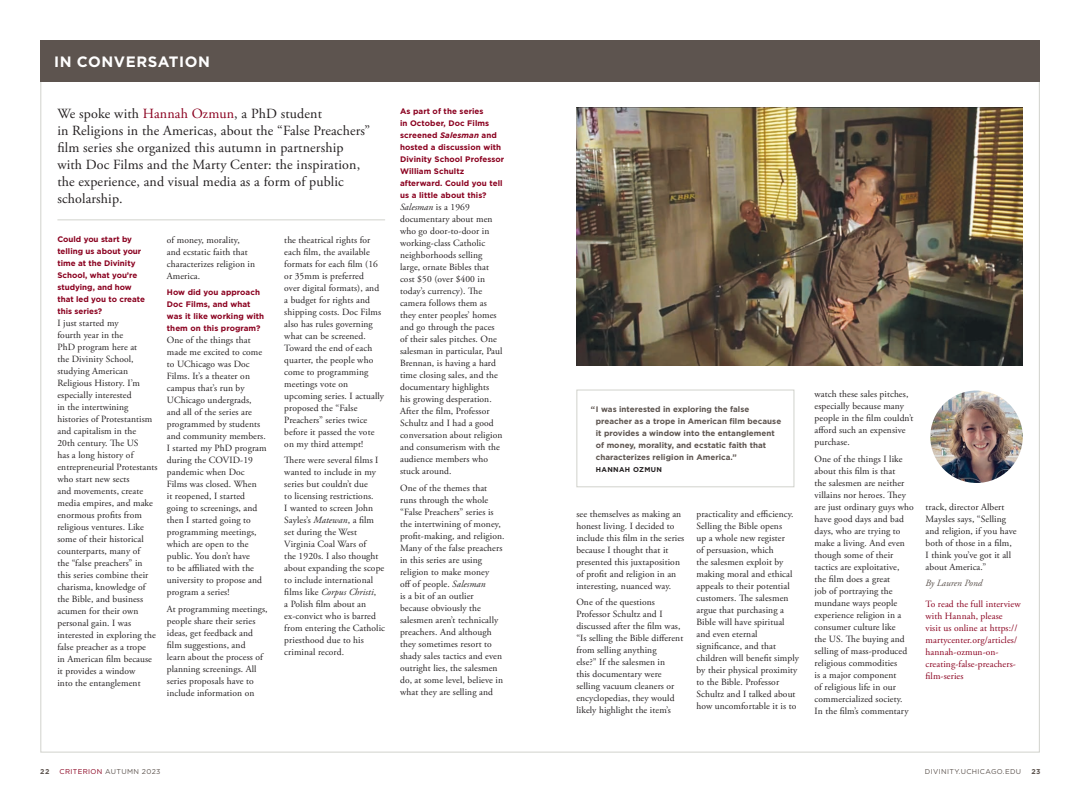
<style>
.page{position:relative;width:1080px;height:792px;background:#fff}
.page>*{position:absolute;margin:0;border:0;box-sizing:border-box;transform-origin:0 0}
.t1{font:700 15px "Gotham";letter-spacing:.04em;color:#fff}
.t2{font:14px/17px "Adobe Garamond Pro";letter-spacing:.01em;color:#231f20}
.t3{font:9.5px/12px "Adobe Garamond Pro";letter-spacing:.01em;color:#231f20}
.t4{font:9.5px/12px "Adobe Garamond Pro";letter-spacing:.01em;color:#8a011f}
.t5{font:italic 9.5px "Adobe Garamond Pro";color:#5d544f}
.t6{font:700 8px/12px "Gotham";letter-spacing:.01em;color:#8a011f}
.t7{font:700 8px/12px "Gotham";letter-spacing:.005em;color:#5d544f}
.t8{font:7px "Gotham";letter-spacing:.05em;color:#5d544f}
.t9{font:700 7px "Gotham";letter-spacing:.05em;color:#231f20}
.t10{font:700 7px "Gotham";color:#5d544f}
.s1{color:#8a011f}
.s2{font-style:italic}
</style>
<div class="page">
<hr style="left:57px;top:219px;width:328px;height:1px;background:#d1d2cc">
<div style="left:40px;top:40px;width:1000px;height:42px;background:#5d544f"></div>
<div style="left:576px;top:390px;width:218px;height:97px;border:1px solid #d1d2cc"></div>
<img style="left:930px;top:391px;width:93px;height:92px;border-radius:46px">
<img style="left:576px;top:108px;width:447px;height:258px">
<h1 class="t1" style="left:54px;top:52px;width:157px">IN CONVERSATION</h1>
<p class="t2" style="left:57px;top:106px;width:314px">We spoke with <span class="s1">Hannah Ozmun</span>, a PhD student<br>in Religions in the Americas, about the “False Preachers” film series she organized this autumn in partnership with Doc Films and the Marty Center: the inspiration, the experience, and visual media as a form of public scholarship.</p>
<p class="t6" style="left:57px;top:233px;width:89px">Could you start by telling us about your time at the Divinity<br>School, what you’re studying, and how that led you to create this series?</p>
<p class="t3" style="left:57px;top:318px;width:102px">I just started my<br>fourth year in the<br>PhD program here at<br>the Divinity School, studying American<br>Religious History. I’m especially interested<br>in the intertwining histories of Protestantism and capitalism in the<br>20th century. The US<br>has a long history of entrepreneurial Protestants who start new sects<br>and movements, create media empires, and make enormous profits from religious ventures. Like some of their historical counterparts, many of<br>the “false preachers” in this series combine their charisma, knowledge of the Bible, and business acumen for their own personal gain. I was interested in exploring the false preacher as a trope<br>in American film because it provides a window<br>into the entanglement</p>
<p class="t3" style="left:167px;top:234px;width:90px">of money, morality, and ecstatic faith that characterizes religion in<br>America.</p>
<p class="t6" style="left:167px;top:286px;width:99px">How did you approach<br>Doc Films, and what was it like working with them on this program?</p>
<p class="t3" style="left:167px;top:335px;width:101px">One of the things that made me excited to come to UChicago was Doc<br>Films. It’s a theater on campus that’s run by<br>UChicago undergrads, and all of the series are programmed by students and community members.<br>I started my PhD program during the COVID-19 pandemic when Doc<br>Films was closed. When<br>it reopened, I started going to screenings, and then I started going to programming meetings, which are open to the public. You don’t have<br>to be affiliated with the university to propose and program a series!</p>
<p class="t3" style="left:167px;top:603px;width:102px">At programming meetings, people share their series ideas, get feedback and film suggestions, and<br>learn about the process of planning screenings. All series proposals have to include information on</p>
<p class="t3" style="left:284px;top:234px;width:101px">the theatrical rights for each film, the available formats for each film (16 or 35mm is preferred<br>over digital formats), and a budget for rights and shipping costs. Doc Films also has rules governing what can be screened.<br>Toward the end of each quarter, the people who come to programming meetings vote on upcoming series. I actually proposed the “False<br>Preachers” series twice before it passed the vote on my third attempt!</p>
<p class="t3" style="left:284px;top:455px;width:102px">There were several films I wanted to include in my series but couldn’t due<br>to licensing restrictions.<br>I wanted to screen John<br>Sayles’s <span class="s2">Matewan</span>, a film set during the West<br>Virginia Coal Wars of<br>the 1920s. I also thought about expanding the scope to include international films like <span class="s2">Corpus Christi</span>,<br>a Polish film about an ex-convict who is barred from entering the Catholic priesthood due to his criminal record.</p>
<p class="t6" style="left:400px;top:105px;width:106px">As part of the series<br>in October, Doc Films screened <span class="s2">Salesman</span> and hosted a discussion with<br>Divinity School Professor<br>William Schultz afterward. Could you tell us a little about this?</p>
<p class="t3" style="left:400px;top:202px;width:104px"><span class="s2">Salesman</span> is a 1969 documentary about men who go door-to-door in working-class Catholic neighborhoods selling large, ornate Bibles that cost $50 (over $400 in today’s currency). The camera follows them as they enter peoples’ homes and go through the paces of their sales pitches. One salesman in particular, Paul<br>Brennan, is having a hard time closing sales, and the documentary highlights<br>his growing desperation.<br>After the film, Professor<br>Schultz and I had a good conversation about religion and consumerism with the audience members who stuck around.</p>
<p class="t3" style="left:400px;top:482px;width:106px">One of the themes that runs through the whole “False Preachers” series is the intertwining of money, profit-making, and religion.<br>Many of the false preachers in this series are using religion to make money<br>off of people. <span class="s2">Salesman<br></span>is a bit of an outlier<br>because obviously the salesmen aren’t technically preachers. And although they sometimes resort to shady sales tactics and even outright lies, the salesmen do, at some level, believe in what they are selling and</p>
<p class="t7" style="left:596px;top:403px;width:187px;text-indent:-5px">“I was interested in exploring the false preacher as a trope in American film because it provides a window into the entanglement of money, morality, and ecstatic faith that characterizes religion in America.”</p>
<p class="t9" style="left:596px;top:465px;width:68px">HANNAH OZMUN</p>
<p class="t3" style="left:576px;top:508px;width:110px">see themselves as making an honest living. I decided to include this film in the series because I thought that it presented this juxtaposition of profit and religion in an interesting, nuanced way.</p>
<p class="t3" style="left:576px;top:597px;width:108px">One of the questions<br>Professor Schultz and I discussed after the film was, “Is selling the Bible different from selling anything<br>else?” If the salesmen in<br>this documentary were selling vacuum cleaners or encyclopedias, they would likely highlight the item’s</p>
<p class="t3" style="left:696px;top:508px;width:104px">practicality and efficiency.<br>Selling the Bible opens<br>up a whole new register<br>of persuasion, which<br>the salesmen exploit by making moral and ethical appeals to their potential customers. The salesmen argue that purchasing a<br>Bible will have spiritual and even eternal significance, and that children will benefit simply by their physical proximity to the Bible. Professor<br>Schultz and I talked about how uncomfortable it is to</p>
<p class="t3" style="left:815px;top:389px;width:100px">watch these sales pitches, especially because many people in the film couldn’t afford such an expensive purchase.</p>
<p class="t3" style="left:815px;top:453px;width:101px">One of the things I like about this film is that<br>the salesmen are neither villains nor heroes. They are just ordinary guys who have good days and bad days, who are trying to make a living. And even though some of their tactics are exploitative,<br>the film does a great<br>job of portraying the mundane ways people experience religion in a consumer culture like<br>the US. The buying and selling of mass-produced religious commodities<br>is a major component<br>of religious life in our commercialized society.<br>In the film’s commentary</p>
<p class="t3" style="left:926px;top:501px;width:93px">track, director Albert<br>Maysles says, “Selling and religion, if you have both of those in a film,<br>I think you’ve got it all about America.”</p>
<p class="t5" style="left:926px;top:578px;width:58px">By Lauren Pond</p>
<p class="t4" style="left:926px;top:599px;width:97px">To read the full interview with Hannah, please<br>visit us online at https:// martycenter.org/articles/ hannah-ozmun-on&shy;creating-false-preachers&shy;film-series</p>
<p class="t10" style="left:40px;top:767px;width:11px">22</p>
<p class="t8" style="left:60px;top:767px;width:103px"><span class="s1">CRITERION</span> AUTUMN 2023</p>
<p class="t8" style="left:925px;top:767px;width:98px">DIVINITY.UCHICAGO.EDU</p>
<p class="t10" style="left:1031px;top:767px;width:11px">23</p>
</div>
